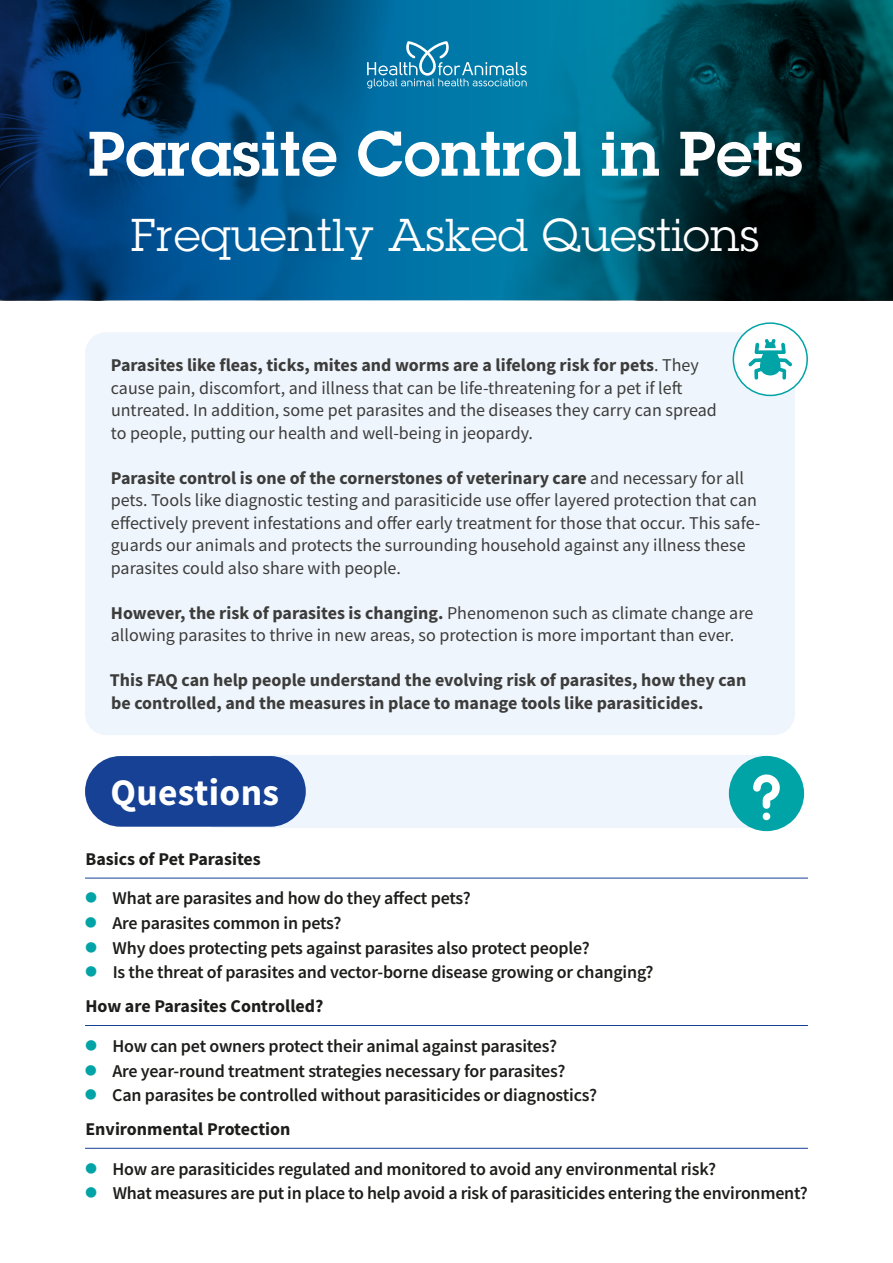
<style>
.page{position:relative;width:893px;height:1263px;background:#fff}
.page>*{position:absolute;margin:0;border:0;box-sizing:border-box;transform-origin:0 0}
.t1{font:600 61.5px "Lubalin Graph Std";letter-spacing:.01em;color:#fff}
.t2{font:45px "Lubalin Graph Std";letter-spacing:.01em;color:#fff}
.t3{font:700 37.5px "Source Sans Pro";letter-spacing:.01em;color:#fff}
.t4{font:18px/22.5px "Source Sans Pro";color:#3c3c3b}
.t5{font:600 18px/24.6px "Source Sans Pro";letter-spacing:-.01em;color:#1d1d1b}
.t6{font:700 18px/22.5px "Source Sans Pro";color:#3c3c3b}
.t7{font:700 18px "Source Sans Pro";color:#1d1d1b}
.s1{font-weight:700}
</style>
<div class="page">
<svg style="left:0;top:0;width:893px;height:300px;background:#004b6e"></svg>
<svg style="left:367px;top:41px;width:160px;height:48px;background:#278bb4"></svg>
<div style="left:85px;top:332px;width:710px;height:403px;background:#eff5fc;border-radius:21px"></div>
<div style="left:211px;top:756px;width:551px;height:72px;background:#eff5fc"></div>
<svg style="left:729px;top:756px;width:75px;height:75px"></svg>
<div style="left:85px;top:756px;width:221px;height:71px;background:#164194;border-radius:35px"></div>
<hr style="left:85px;top:878px;width:723px;height:1px;background:#164194">
<hr style="left:85px;top:1025px;width:723px;height:1px;background:#164194">
<hr style="left:85px;top:1148px;width:723px;height:1px;background:#164194">
<div style="left:733px;top:323px;width:74px;height:72px;background:#fff;border-radius:50%"></div>
<svg style="left:748px;top:339px;width:44px;height:41px"></svg>
<div style="left:733px;top:322px;width:75px;height:74px;border:2px solid #00a3a6;border-radius:50%"></div>
<h1 class="t1" style="left:88px;top:113px;width:716px">Parasite Control in Pets</h1>
<h2 class="t2" style="left:131px;top:207px;width:630px">Frequently Asked Questions</h2>
<p class="t4" style="left:111px;top:354px;width:607px"><span class="s1">Parasites like fleas, ticks, mites and worms are a lifelong risk for pets</span>. They cause pain, discomfort, and illness that can be life-threatening for a pet if left untreated. In addition, some pet parasites and the diseases they carry can spread to people, putting our health and well-being in jeopardy.</p>
<p class="t4" style="left:111px;top:466px;width:651px"><span class="s1">Parasite control is one of the cornerstones of veterinary care</span> and necessary for all pets. Tools like diagnostic testing and parasiticide use offer layered protection that can effectively prevent infestations and offer early treatment for those that occur. This safe&shy;guards our animals and protects the surrounding household against any illness these parasites could also share with people.</p>
<p class="t4" style="left:111px;top:601px;width:644px"><span class="s1">However, the risk of parasites is changing.</span> Phenomenon such as climate change are allowing parasites to thrive in new areas, so protection is more important than ever.</p>
<p class="t6" style="left:110px;top:669px;width:638px">This FAQ can help people understand the evolving risk of parasites, how they can be controlled, and the measures in place to manage tools like parasiticides.</p>
<h3 class="t3" style="left:110px;top:768px;width:170px">Questions</h3>
<p class="t7" style="left:85px;top:847px;width:177px">Basics of Pet Parasites</p>
<p class="t5" style="left:112px;top:886px;width:543px">What are parasites and how do they affect pets?<br>Are parasites common in pets?<br>Why does protecting pets against parasites also protect people?<br>Is the threat of parasites and vector-borne disease growing or changing?</p>
<p class="t7" style="left:85px;top:994px;width:239px">How are Parasites Controlled?</p>
<p class="t5" style="left:112px;top:1033px;width:486px">How can pet owners protect their animal against parasites?<br>Are year-round treatment strategies necessary for parasites?<br>Can parasites be controlled without parasiticides or diagnostics?</p>
<p class="t7" style="left:85px;top:1117px;width:207px">Environmental Protection</p>
<p class="t5" style="left:113px;top:1156px;width:697px">How are parasiticides regulated and monitored to avoid any environmental risk?<br>What measures are put in place to help avoid a risk of parasiticides entering the environment?</p>
</div>
